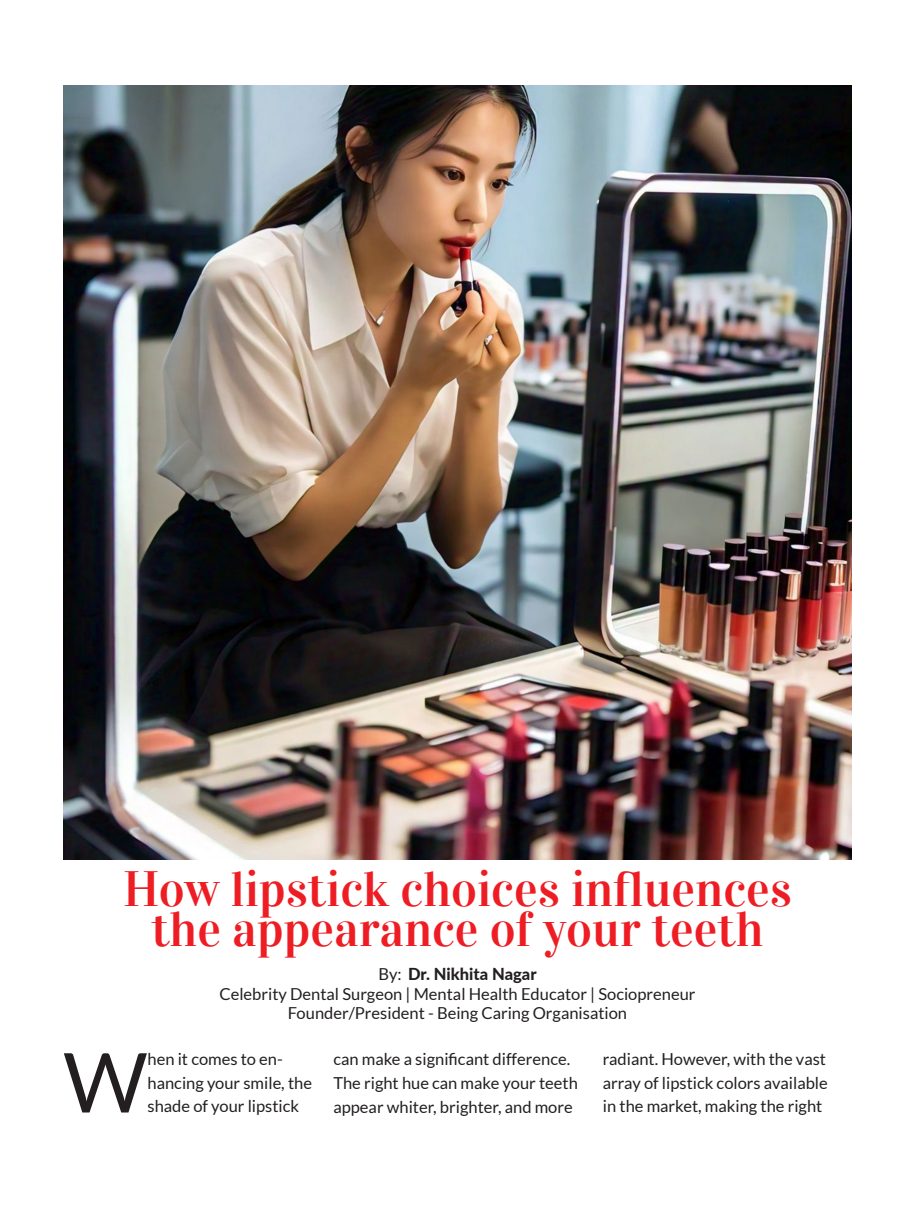
<style>
.page{position:relative;width:915px;height:1212px;background:#fff}
.page>*{position:absolute;margin:0;border:0;box-sizing:border-box;transform-origin:0 0}
.t1{font:82.65px "Lato";color:#231f20}
.t2{font:49.5px/40.5px "Vidaloka";color:#ee1d23;text-align:center}
.t3{font:16.5px/23.7px "Lato";color:#231f20}
.s1{font-weight:800}
</style>
<div class="page">
<img style="left:64px;top:85px;width:786px;height:774px">
<h2 class="t2" style="left:123px;top:869px;width:670px">How lipstick choices influences the appearance of your teeth</h2>
<p class="t3" style="left:219px;top:964px;width:477px;line-height:19.8px;text-align:center">By: <span class="s1">Dr. Nikhita Nagar<br></span>Celebrity Dental Surgeon | Mental Health Educator | Sociopreneur<br>Founder/President - Being Caring Organisation</p>
<p class="t3" style="left:333px;top:1047px;width:246px">can make a significant difference.<br>The right hue can make your teeth appear whiter, brighter, and more</p>
<p class="t3" style="left:602px;top:1047px;width:226px;text-align:justify">radiant. However, with the vast array of lipstick colors available in the market, making the right</p>
<h1 class="t1" style="left:63px;top:1036px;width:86px">W</h1>
<p class="t3" style="left:147px;top:1047px;width:166px">hen it comes to en&shy;hancing your smile, the shade of your lipstick</p>
</div>
